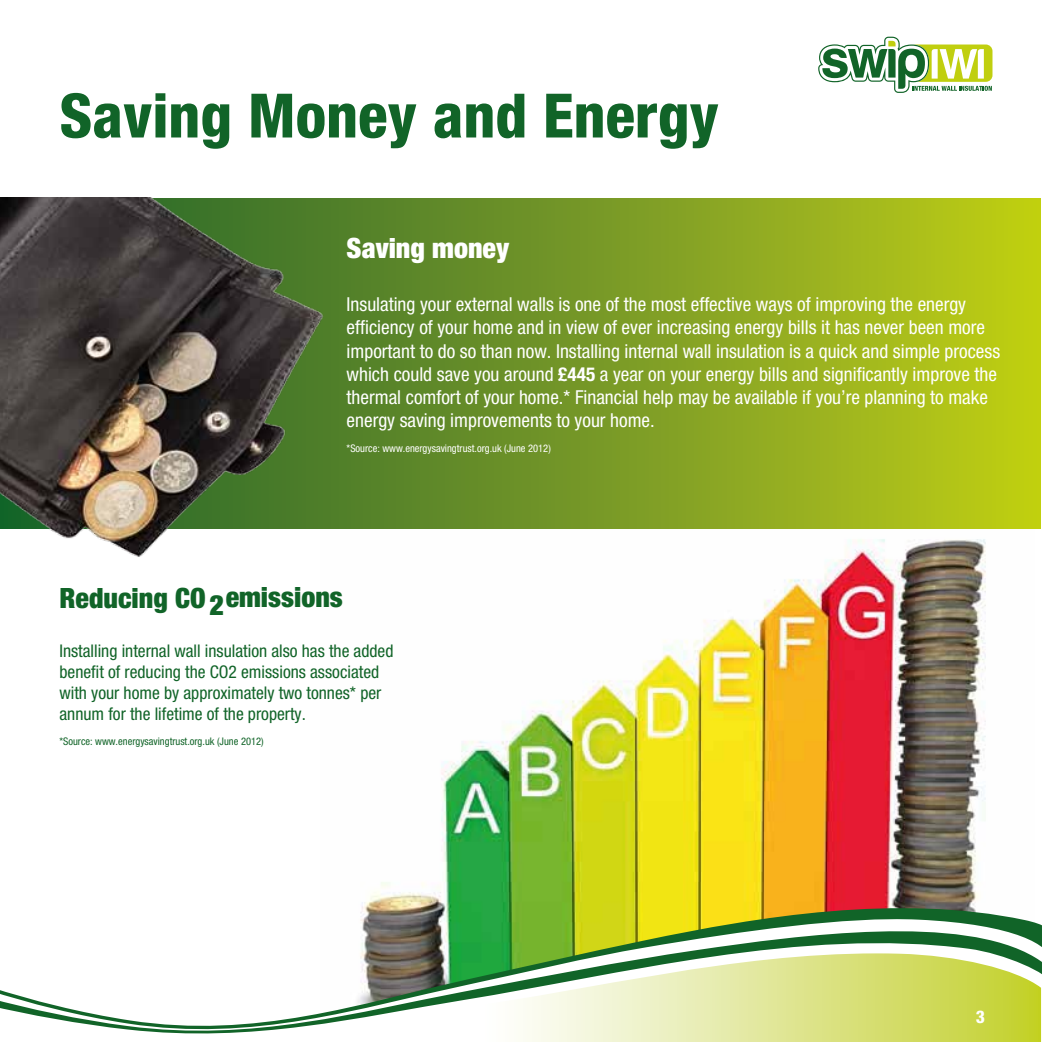
<style>
.page{position:relative;width:1042px;height:1042px;background:#fff}
.page>*{position:absolute;margin:0;border:0;box-sizing:border-box;transform-origin:0 0}
.t1{font:800 condensed 61.25px "Helvetica Neue";color:#116428}
.t2{font:900 condensed 28px "Helvetica Neue";color:#116428}
.t3{font:900 condensed 28px "Helvetica Neue";color:#fff}
.t4{font:condensed 19.25px/23.1px "Helvetica Neue";color:#fff}
.t5{font:condensed 17.5px/21px "Helvetica Neue";color:#116428}
.t6{font:800 condensed 17.5px "Helvetica Neue";color:#fff}
.t7{font:condensed 10.5px "Helvetica Neue";color:#fff}
.t8{font:condensed 10.5px "Helvetica Neue";color:#116428}
.s1{font-weight:700}
</style>
<div class="page">
<img style="left:331px;top:528px;width:704px;height:372px">
<svg style="left:331px;top:198px;width:709px;height:330px;background:#86a422"></svg>
<img style="left:0;top:198px;width:331px;height:359px">
<svg style="left:818px;top:37px;width:174px;height:56px"></svg>
<img style="left:360px;top:900px;width:622px;height:13px">
<svg style="left:360px;top:913px;width:681px;height:14px;background:#83a84d"></svg>
<svg style="left:361px;top:927px;width:680px;height:26px"></svg>
<svg style="left:0;top:953px;width:1041px;height:89px"></svg>
<h1 class="t1" style="left:59px;top:78px;width:661px">Saving Money and Energy</h1>
<h2 class="t3" style="left:347px;top:230px;width:164px">Saving money</h2>
<p class="t4" style="left:347px;top:293px;width:655px">Insulating your external walls is one of the most effective ways of improving the energy efficiency of your home and in view of ever increasing energy bills it has never been more important to do so than now. Installing internal wall insulation is a quick and simple process which could save you around <span class="s1">£445</span> a year on your energy bills and significantly improve the thermal comfort of your home.* Financial help may be available if you’re planning to make energy saving improvements to your home.</p>
<p class="t7" style="left:347px;top:442px;width:206px">*Source: www.energysavingtrust.org.uk (June 2012)</p>
<h2 class="t2" style="left:59px;top:580px;width:285px">Reducing CO2emissions</h2>
<p class="t5" style="left:59px;top:640px;width:335px">Installing internal wall insulation also has the added benefit of reducing the CO2 emissions associated with your home by approximately two tonnes* per annum for the lifetime of the property.</p>
<p class="t8" style="left:59px;top:735px;width:206px">*Source: www.energysavingtrust.org.uk (June 2012)</p>
<p class="t6" style="left:976px;top:1005px;width:11px">3</p>
</div>
